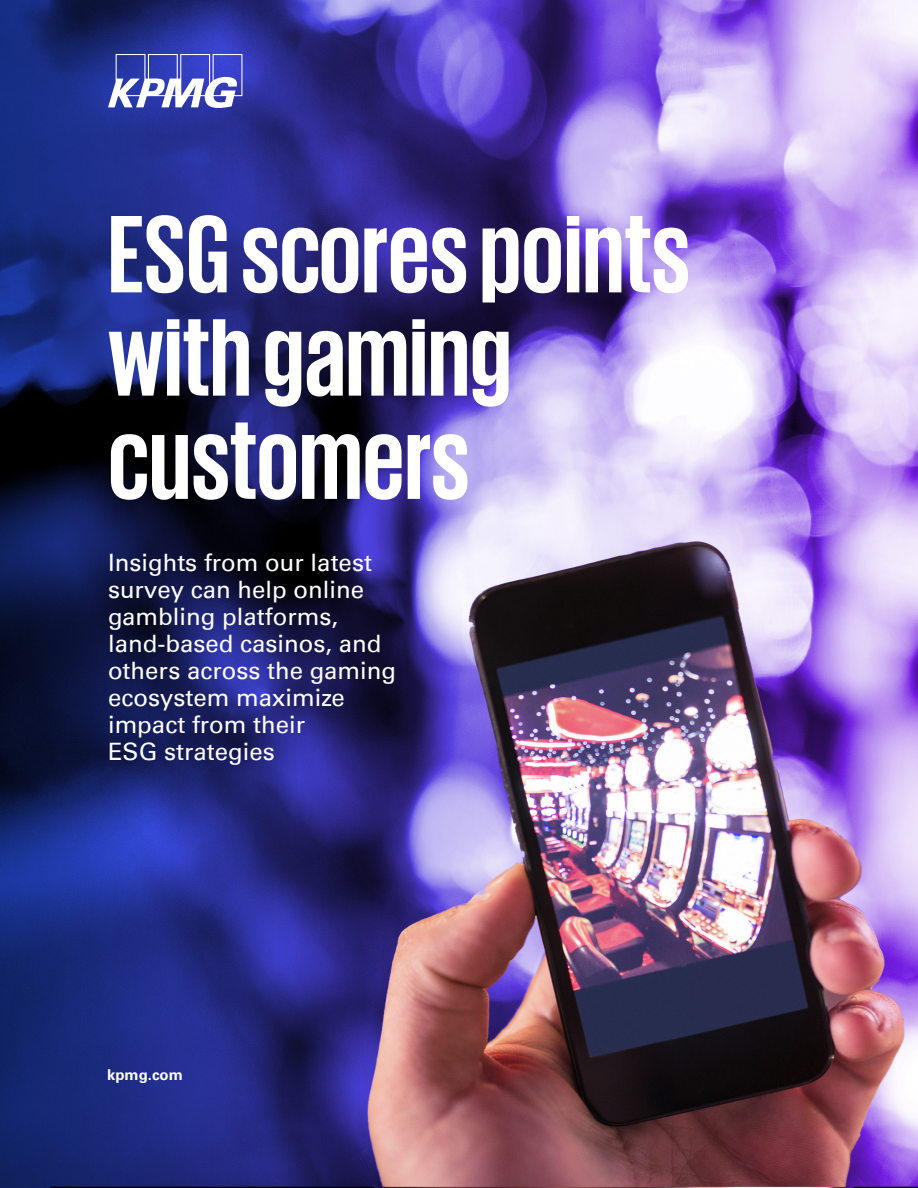
<style>
.page{position:relative;width:918px;height:1188px;background:#fff}
.page>*{position:absolute;margin:0;border:0;box-sizing:border-box;transform-origin:0 0}
.t1{font:700 112.65px/103.2px "KPMG";color:#fff}
.t2{font:24px/27px "Univers 55 Roman";color:#fff}
.t3{font:700 15px "Univers 65";color:#fff}
</style>
<div class="page">
<img style="left:0;top:0;width:918px;height:1188px">
<svg style="left:108px;top:54px;width:134px;height:54px"></svg>
<h1 class="t1" style="left:108px;top:199px;width:584px">ESG scores points with gaming customers</h1>
<p class="t2" style="left:108px;top:549px;width:290px">Insights from our latest survey can help online gambling platforms, land-based casinos, and others across the gaming ecosystem maximize impact from their<br>ESG strategies</p>
<p class="t3" style="left:107px;top:1066px;width:77px">kpmg.com</p>
</div>
